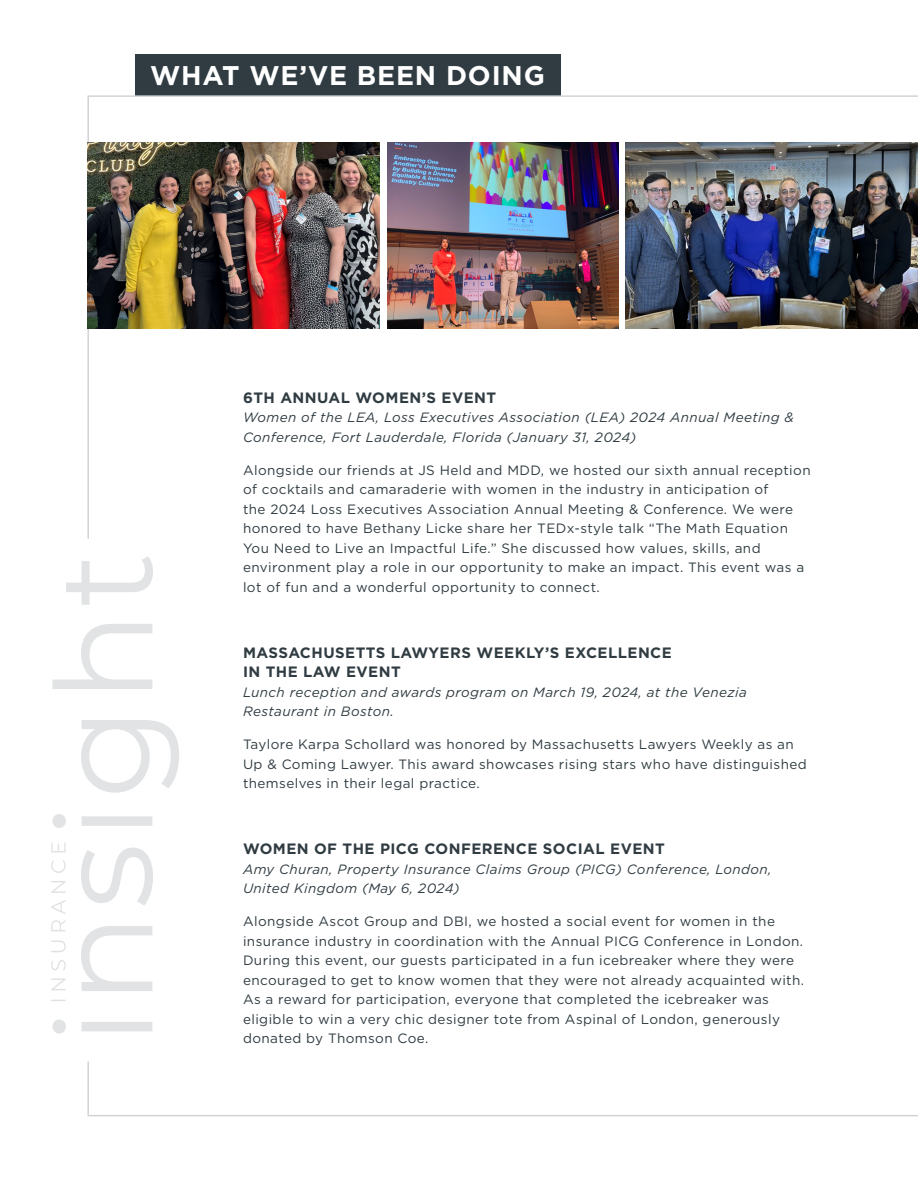
<style>
.page{position:relative;width:918px;height:1188px;background:#fff}
.page>*{position:absolute;margin:0;border:0;box-sizing:border-box;transform-origin:0 0}
.t1{font:700 27px "Gotham";letter-spacing:.03em;color:#fff}
.t2{font:700 15px/19.5px "Gotham";letter-spacing:.03em;color:#303c42}
.t3{font:13.5px/19.5px "Gotham";letter-spacing:.03em;color:#303c42}
.t4{font:italic 13.5px/19.5px "Gotham";letter-spacing:.03em;color:#303c42}
</style>
<div class="page">
<div style="left:135px;top:54px;width:426px;height:41px;background:#303c42"></div>
<svg style="left:87px;top:95px;width:831px;height:444px"></svg>
<svg style="left:52px;top:557px;width:127px;height:477px"></svg>
<svg style="left:51px;top:842px;width:15px;height:159px"></svg>
<svg style="left:87px;top:1061px;width:831px;height:56px"></svg>
<img style="left:387px;top:142px;width:231px;height:187px">
<img style="left:625px;top:142px;width:293px;height:187px">
<img style="left:87px;top:142px;width:293px;height:187px">
<h1 class="t1" style="left:150px;top:58px;width:396px">WHAT WE’VE BEEN DOING</h1>
<p class="t2" style="left:243px;top:388px;width:255px">6TH ANNUAL WOMEN’S EVENT</p>
<p class="t4" style="left:243px;top:408px;width:552px">Women of the LEA, Loss Executives Association (LEA) 2024 Annual Meeting &amp;<br>Conference, Fort Lauderdale, Florida (January 31, 2024)</p>
<p class="t3" style="left:243px;top:460px;width:569px">Alongside our friends at JS Held and MDD, we hosted our sixth annual reception of cocktails and camaraderie with women in the industry in anticipation of<br>the 2024 Loss Executives Association Annual Meeting &amp; Conference. We were honored to have Bethany Licke share her TEDx-style talk “The Math Equation You Need to Live an Impactful Life.” She discussed how values, skills, and environment play a role in our opportunity to make an impact. This event was a lot of fun and a wonderful opportunity to connect.</p>
<p class="t2" style="left:243px;top:643px;width:430px">MASSACHUSETTS LAWYERS WEEKLY’S EXCELLENCE<br>IN THE LAW EVENT</p>
<p class="t4" style="left:243px;top:682px;width:505px">Lunch reception and awards program on March 19, 2024, at the Venezia<br>Restaurant in Boston.</p>
<p class="t3" style="left:243px;top:735px;width:565px">Taylore Karpa Schollard was honored by Massachusetts Lawyers Weekly as an<br>Up &amp; Coming Lawyer. This award showcases rising stars who have distinguished themselves in their legal practice.</p>
<p class="t2" style="left:243px;top:839px;width:423px">WOMEN OF THE PICG CONFERENCE SOCIAL EVENT</p>
<p class="t4" style="left:243px;top:859px;width:530px">Amy Churan, Property Insurance Claims Group (PICG) Conference, London,<br>United Kingdom (May 6, 2024)</p>
<p class="t3" style="left:243px;top:912px;width:563px">Alongside Ascot Group and DBI, we hosted a social event for women in the insurance industry in coordination with the Annual PICG Conference in London.<br>During this event, our guests participated in a fun icebreaker where they were encouraged to get to know women that they were not already acquainted with.<br>As a reward for participation, everyone that completed the icebreaker was eligible to win a very chic designer tote from Aspinal of London, generously donated by Thomson Coe.</p>
</div>
